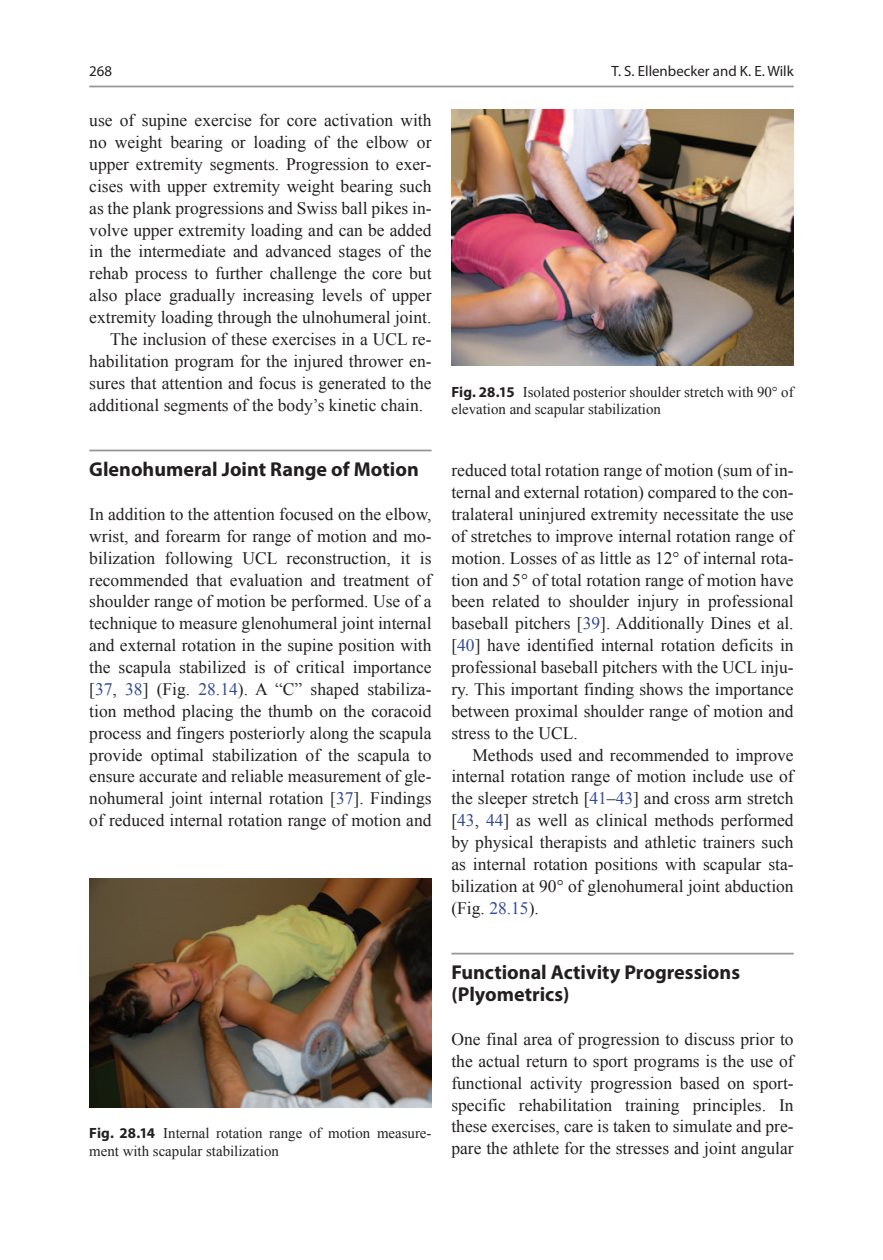
<style>
.page{position:relative;width:883px;height:1260px;background:#fff}
.page>*{position:absolute;margin:0;border:0;box-sizing:border-box;transform-origin:0 0}
.t1{font:20.12px/21.9px "Myriad Pro Bold 2";color:#231f20}
.t2{font:17.5px/21.9px "Times New Roman";color:#231f20;text-align:justify}
.t3{font:14.88px/17.5px "Times New Roman";color:#231f20}
.t4{font:14.88px "Myriad Pro Regular 56";color:#231f20}
.t5{font:14.88px "Myriad Pro Regular 2";color:#231f20}
.s1{font-family:"Myriad Pro Bold 2"}
.s2{color:#324a97}
</style>
<div class="page">
<hr style="left:89px;top:86px;width:705px;height:1px;background:#949699">
<hr style="left:89px;top:450px;width:343px;height:1px;background:#949699">
<hr style="left:451px;top:953px;width:343px;height:1px;background:#949699">
<img style="left:451px;top:109px;width:343px;height:257px">
<img style="left:89px;top:878px;width:343px;height:229px">
<p class="t5" style="left:89px;top:62px;width:24px">268</p>
<p class="t4" style="left:612px;top:62px;width:184px">T. S. Ellenbecker and K. E. Wilk</p>
<p class="t2" style="left:89px;top:109px;width:344px">use of supine exercise for core activation with</p>
<p class="t2" style="left:89px;top:131px;width:344px">no weight bearing or loading of the elbow or</p>
<p class="t2" style="left:89px;top:153px;width:344px">upper extremity segments. Progression to exer-</p>
<p class="t2" style="left:89px;top:175px;width:344px">cises with upper extremity weight bearing such</p>
<p class="t2" style="left:89px;top:197px;width:344px">as the plank progressions and Swiss ball pikes in-</p>
<p class="t2" style="left:89px;top:218px;width:344px">volve upper extremity loading and can be added</p>
<p class="t2" style="left:89px;top:240px;width:344px">in the intermediate and advanced stages of the</p>
<p class="t2" style="left:89px;top:262px;width:344px">rehab process to further challenge the core but</p>
<p class="t2" style="left:89px;top:284px;width:344px">also place gradually increasing levels of upper</p>
<p class="t2" style="left:89px;top:306px;width:344px">extremity loading through the ulnohumeral joint.</p>
<p class="t2" style="left:110px;top:328px;width:323px">The inclusion of these exercises in a UCL re-</p>
<p class="t2" style="left:89px;top:350px;width:344px">habilitation program for the injured thrower en-</p>
<p class="t2" style="left:89px;top:372px;width:344px">sures that attention and focus is generated to the</p>
<p class="t2" style="left:89px;top:393px;width:335px">additional segments of the body’s kinetic chain.</p>
<p class="t3" style="left:451px;top:383px;width:344px"><span class="s1">Fig. 28.15</span> Isolated posterior shoulder stretch with 90° of elevation and scapular stabilization</p>
<p class="t1" style="left:89px;top:458px;width:331px">Glenohumeral Joint Range of Motion</p>
<p class="t2" style="left:89px;top:503px;width:344px">In addition to the attention focused on the elbow, wrist, and forearm for range of motion and mo&shy;bilization following UCL reconstruction, it is recommended that evaluation and treatment of shoulder range of motion be performed. Use of a technique to measure glenohumeral joint internal and external rotation in the supine position with the scapula stabilized is of critical importance [<span class="s2">37</span>, <span class="s2">38</span>] (Fig. <span class="s2">28.14</span>). A “C” shaped stabiliza&shy;tion method placing the thumb on the coracoid process and fingers posteriorly along the scapula provide optimal stabilization of the scapula to ensure accurate and reliable measurement of gle&shy;nohumeral joint internal rotation [<span class="s2">37</span>]. Findings of reduced internal rotation range of motion and</p>
<p class="t2" style="left:451px;top:459px;width:344px">reduced total rotation range of motion (sum of in&shy;ternal and external rotation) compared to the con&shy;tralateral uninjured extremity necessitate the use of stretches to improve internal rotation range of motion. Losses of as little as 12° of internal rota&shy;tion and 5° of total rotation range of motion have been related to shoulder injury in professional baseball pitchers [<span class="s2">39</span>]. Additionally Dines et al. [<span class="s2">40</span>] have identified internal rotation deficits in professional baseball pitchers with the UCL inju&shy;ry. This important finding shows the importance between proximal shoulder range of motion and stress to the UCL.</p>
<p class="t2" style="left:451px;top:743px;width:344px;text-indent:21px">Methods used and recommended to improve internal rotation range of motion include use of the sleeper stretch [<span class="s2">41</span>–<span class="s2">43</span>] and cross arm stretch [<span class="s2">43</span>, <span class="s2">44</span>] as well as clinical methods performed by physical therapists and athletic trainers such as internal rotation positions with scapular sta&shy;bilization at 90° of glenohumeral joint abduction (Fig. <span class="s2">28.15</span>).</p>
<p class="t3" style="left:89px;top:1124px;width:344px"><span class="s1">Fig. 28.14</span> Internal rotation range of motion measure&shy;ment with scapular stabilization</p>
<p class="t1" style="left:451px;top:961px;width:290px">Functional Activity Progressions (Plyometrics)</p>
<p class="t2" style="left:451px;top:1028px;width:344px">One final area of progression to discuss prior to the actual return to sport programs is the use of functional activity progression based on sport&shy;specific rehabilitation training principles. In these exercises, care is taken to simulate and pre&shy;pare the athlete for the stresses and joint angular</p>
</div>
